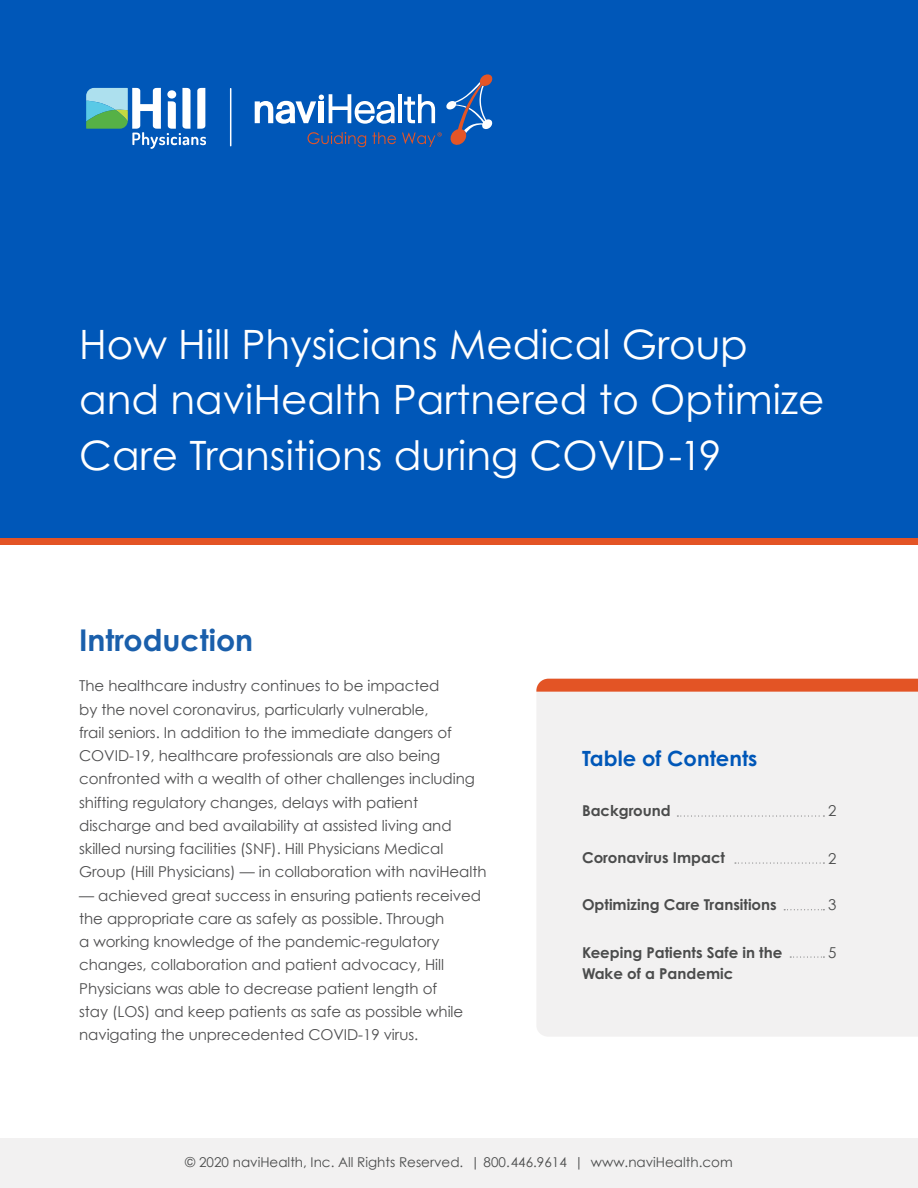
<style>
.page{position:relative;width:918px;height:1188px;background:#fff}
.page>*{position:absolute;margin:0;border:0;box-sizing:border-box;transform-origin:0 0}
.Intro_paragraph{font:40.5px/55.5px "Century Gothic Pro";color:#fff}
.t1{font:700 30px "Century Gothic Pro";color:#1a5fab}
.Intro_paragraph-2{font:700 21px "Century Gothic Pro";color:#0057b8}
.t2{font:15px/23.2px "Century Gothic";letter-spacing:-.005em;color:#4e4e4f}
.Intro_paragraph-3{font:700 15px/21px "Century Gothic Pro";color:#4b4c4c}
.Intro_paragraph-4{font:15px "Century Gothic";color:#4b4c4c}
.t3{font:13.5px "Century Gothic";color:#4b4c4c}
</style>
<div class="page">
<div style="left:0;top:1138px;width:918px;height:50px;background:#f2f1f1"></div>
<div style="left:537px;top:692px;width:381px;height:344px;background:#f2f1f1"></div>
<svg style="left:536px;top:679px;width:382px;height:13px;background:#e3592b"></svg>
<div style="left:0;top:0;width:918px;height:538px;background:#0057b8"></div>
<svg style="left:677px;top:815px;width:147px;height:2px"></svg>
<svg style="left:735px;top:862px;width:89px;height:2px"></svg>
<svg style="left:784px;top:909px;width:40px;height:1px"></svg>
<svg style="left:790px;top:956px;width:34px;height:2px"></svg>
<hr style="left:398px;top:94px;width:4px;height:29px;background:#fff">
<svg style="left:255px;top:94px;width:140px;height:30px"></svg>
<svg style="left:308px;top:132px;width:58px;height:15px"></svg>
<svg style="left:372px;top:132px;width:24px;height:12px"></svg>
<svg style="left:402px;top:74px;width:91px;height:73px"></svg>
<hr style="left:230px;top:89px;width:1px;height:57px;background:#fff">
<svg style="left:86px;top:88px;width:120px;height:60px"></svg>
<p class="Intro_paragraph" style="left:79px;top:316px;width:747px">How Hill Physicians Medical Group and naviHealth Partnered to Optimize<br>Care Transitions during COVID-19</p>
<p class="t1" style="left:79px;top:621px;width:176px">Introduction</p>
<p class="t2" style="left:79px;top:674px;width:409px">The healthcare industry continues to be impacted<br>by the novel coronavirus, particularly vulnerable,<br>frail seniors. In addition to the immediate dangers of COVID-19, healthcare professionals are also being confronted with a wealth of other challenges including shifting regulatory changes, delays with patient discharge and bed availability at assisted living and skilled nursing facilities (SNF). Hill Physicians Medical Group (Hill Physicians) — in collaboration with naviHealth</p>
<p class="t2" style="left:79px;top:883px;width:403px">— achieved great success in ensuring patients received the appropriate care as safely as possible. Through<br>a working knowledge of the pandemic-regulatory changes, collaboration and patient advocacy, Hill Physicians was able to decrease patient length of<br>stay (LOS) and keep patients as safe as possible while navigating the unprecedented COVID-19 virus.</p>
<p class="Intro_paragraph-2" style="left:582px;top:746px;width:177px">Table of Contents</p>
<p class="Intro_paragraph-3" style="left:582px;top:800px;width:90px">Background</p>
<p class="Intro_paragraph-3" style="left:582px;top:847px;width:145px">Coronavirus Impact</p>
<p class="Intro_paragraph-3" style="left:582px;top:894px;width:196px">Optimizing Care Transitions</p>
<p class="Intro_paragraph-3" style="left:582px;top:941px;width:202px">Keeping Patients Safe in the<br>Wake of a Pandemic</p>
<p class="t3" style="left:185px;top:1153px;width:549px">© 2020 naviHealth, Inc. All Rights Reserved. | 800.446.9614 | www.naviHealth.com</p>
<p class="Intro_paragraph-4" style="left:828px;top:800px;width:10px">2</p>
<p class="Intro_paragraph-4" style="left:828px;top:848px;width:10px">2</p>
<p class="Intro_paragraph-4" style="left:828px;top:894px;width:10px">3</p>
<p class="Intro_paragraph-4" style="left:828px;top:942px;width:10px">5</p>
</div>
